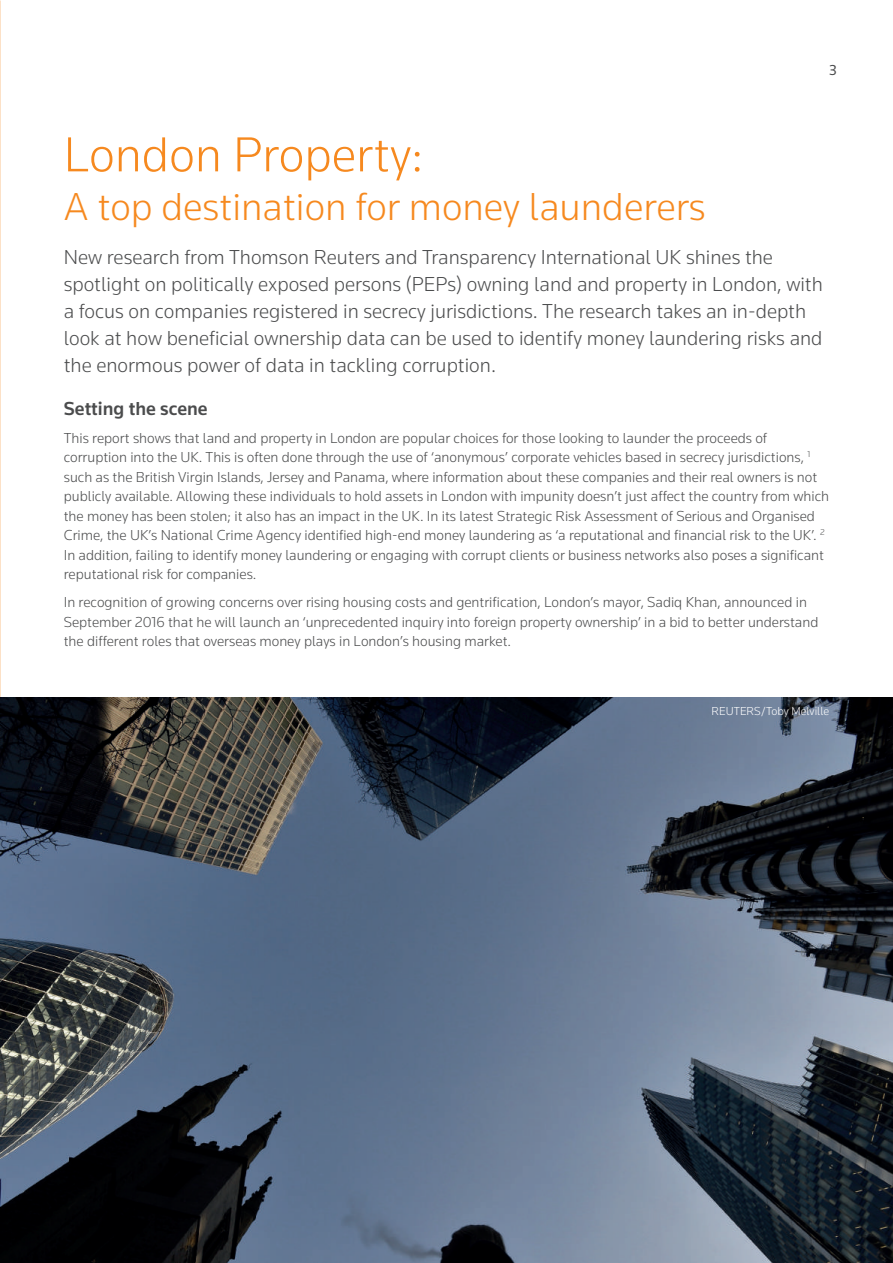
<style>
.page{position:relative;width:893px;height:1263px;background:#fff}
.page>*{position:absolute;margin:0;border:0;box-sizing:border-box;transform-origin:0 0}
.t1{font:300 51px "Knowledge";color:#f6891f}
.t2{font:300 40.5px "Knowledge";color:#f6891f}
.t3{font:300 21px/27px "Knowledge";color:#4b4c4d}
.t4{font:500 19.5px "Knowledge";color:#4b4c4d}
.t5{font:300 15px/19.5px "Knowledge";color:#4b4c4d}
.t6{font:15px "Knowledge";color:#4b4c4d}
.t7{font:300 12px "Knowledge";color:#fff}
</style>
<div class="page">
<img style="left:0;top:697px;width:893px;height:566px">
<p class="t6" style="left:829px;top:61px;width:9px">3</p>
<h1 class="t1" style="left:64px;top:123px;width:361px">London Property:</h1>
<h2 class="t2" style="left:64px;top:182px;width:643px">A top destination for money launderers</h2>
<p class="t3" style="left:64px;top:243px;width:761px">New research from Thomson Reuters and Transparency International UK shines the spotlight on politically exposed persons (PEPs) owning land and property in London, with a focus on companies registered in secrecy jurisdictions. The research takes an in-depth look at how beneficial ownership data can be used to identify money laundering risks and the enormous power of data in tackling corruption.</p>
<h3 class="t4" style="left:64px;top:396px;width:145px">Setting the scene</h3>
<p class="t5" style="left:64px;top:428px;width:767px">This report shows that land and property in London are popular choices for those looking to launder the proceeds of corruption into the UK. This is often done through the use of ‘anonymous’ corporate vehicles based in secrecy jurisdictions, <sup>1 </sup>such as the British Virgin Islands, Jersey and Panama, where information about these companies and their real owners is not publicly available. Allowing these individuals to hold assets in London with impunity doesn’t just affect the country from which the money has been stolen; it also has an impact in the UK. In its latest Strategic Risk Assessment of Serious and Organised Crime, the UK’s National Crime Agency identified high-end money laundering as ‘a reputational and financial risk to the UK’. <sup>2<br></sup>In addition, failing to identify money laundering or engaging with corrupt clients or business networks also poses a significant reputational risk for companies.</p>
<p class="t5" style="left:64px;top:592px;width:756px">In recognition of growing concerns over rising housing costs and gentrification, London’s mayor, Sadiq Khan, announced in<br>September 2016 that he will launch an ‘unprecedented inquiry into foreign property ownership’ in a bid to better understand the different roles that overseas money plays in London’s housing market.</p>
<p class="t7" style="left:712px;top:704px;width:119px">REUTERS/Toby Melville</p>
</div>
